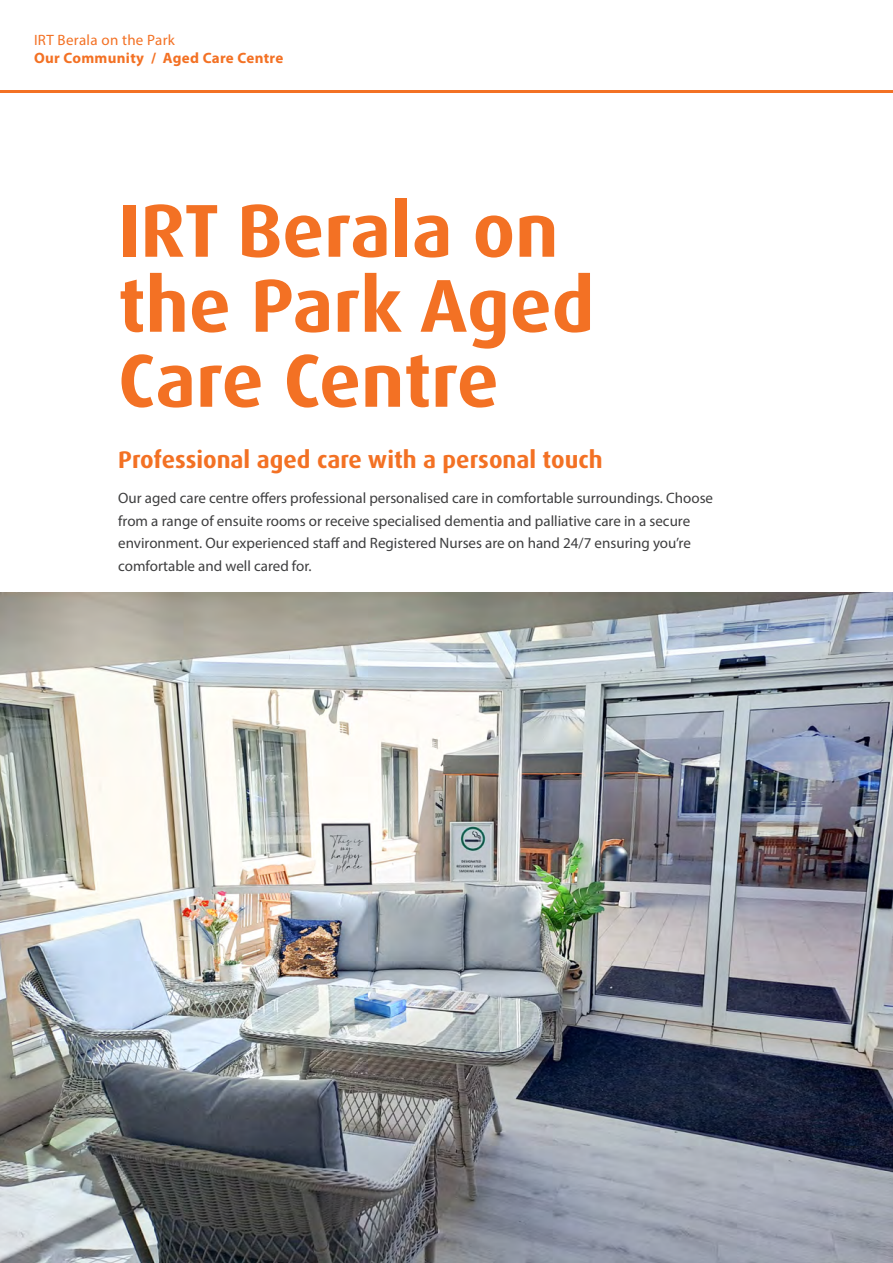
<style>
.page{position:relative;width:893px;height:1263px;background:#fff}
.page>*{position:absolute;margin:0;border:0;box-sizing:border-box;transform-origin:0 0}
.t1{font:700 75px/75px "Dax Pro";color:#f37124}
.t2{font:700 24px "Dax Pro";color:#f37124}
.t3{font:15px/22.5px "Myriad Pro";color:#3e3e3f}
.t4{font:700 15px "Myriad Pro";letter-spacing:.02em;color:#f37124}
.t5{font:15px "Myriad Pro";letter-spacing:.02em;color:#f37124}
</style>
<div class="page">
<img style="left:0;top:592px;width:893px;height:671px">
<hr style="left:0;top:91px;width:893px;height:2px;background:#f37124">
<p class="t5" style="left:34px;top:31px;width:142px">IRT Berala on the Park</p>
<p class="t4" style="left:34px;top:48px;width:251px">Our Community / Aged Care Centre</p>
<h1 class="t1" style="left:118px;top:194px;width:478px">IRT Berala on the Park Aged<br>Care Centre</h1>
<h2 class="t2" style="left:118px;top:444px;width:486px">Professional aged care with a personal touch</h2>
<p class="t3" style="left:118px;top:486px;width:596px">Our aged care centre offers professional personalised care in comfortable surroundings. Choose from a range of ensuite rooms or receive specialised dementia and palliative care in a secure environment. Our experienced staff and Registered Nurses are on hand 24/7 ensuring you’re comfortable and well cared for.</p>
</div>
